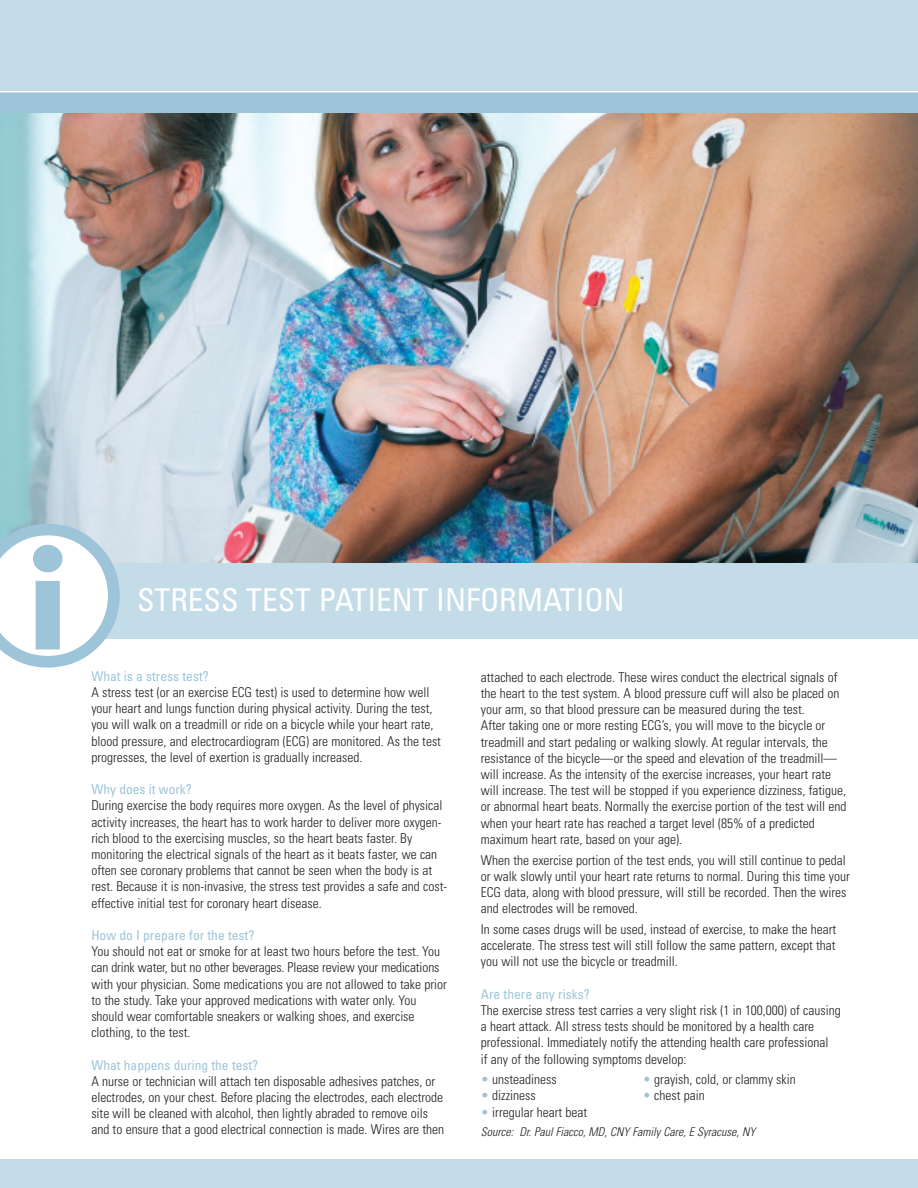
<style>
.page{position:relative;width:918px;height:1188px;background:#fff}
.page>*{position:absolute;margin:0;border:0;box-sizing:border-box;transform-origin:0 0}
.t1{font:condensed 31.5px "Univers";color:#fff}
.t2{font:300 condensed 13.5px/16.2px "Univers";color:#231f20}
.t3{font:condensed 13.5px "Univers";color:#9ec4da}
.t4{font:italic 300 condensed 12px "Univers";color:#231f20}
.s1{color:#9ec4da}
</style>
<div class="page">
<img style="left:0;top:112px;width:917px;height:450px">
<div style="left:0;top:0;width:918px;height:92px;background:#c3dce8"></div>
<div style="left:0;top:92px;width:918px;height:20px;background:#9ec4da"></div>
<hr style="left:0;top:91px;width:918px;height:1px;background:#fff">
<div style="left:94px;top:564px;width:824px;height:75px;background:#c3dce8"></div>
<hr style="left:917px;top:0;width:1px;height:1188px;background:#c3dce8">
<div style="left:0;top:1159px;width:918px;height:29px;background:#c3dce8"></div>
<svg style="left:0;top:524px;width:120px;height:142px"></svg>
<h1 class="t1" style="left:137px;top:588px;width:489px">STRESS TEST PATIENT INFORMATION</h1>
<p class="t3" style="left:91px;top:671px;width:119px">What is a stress test?</p>
<p class="t2" style="left:91px;top:685px;width:351px">A stress test (or an exercise ECG test) is used to determine how well your heart and lungs function during physical activity. During the test, you will walk on a treadmill or ride on a bicycle while your heart rate, blood pressure, and electrocardiogram (ECG) are monitored. As the test progresses, the level of exertion is gradually increased.</p>
<p class="t3" style="left:91px;top:784px;width:102px">Why does it work?</p>
<p class="t2" style="left:91px;top:799px;width:357px">During exercise the body requires more oxygen. As the level of physical activity increases, the heart has to work harder to deliver more oxygen&shy;rich blood to the exercising muscles, so the heart beats faster. By monitoring the electrical signals of the heart as it beats faster, we can often see coronary problems that cannot be seen when the body is at rest. Because it is non-invasive, the stress test provides a safe and cost&shy;effective initial test for coronary heart disease.</p>
<p class="t3" style="left:91px;top:930px;width:164px">How do I prepare for the test?</p>
<p class="t2" style="left:91px;top:944px;width:357px">You should not eat or smoke for at least two hours before the test. You can drink water, but no other beverages. Please review your medications with your physician. Some medications you are not allowed to take prior to the study. Take your approved medications with water only. You should wear comfortable sneakers or walking shoes, and exercise clothing, to the test.</p>
<p class="t3" style="left:91px;top:1060px;width:168px">What happens during the test?</p>
<p class="t2" style="left:91px;top:1074px;width:354px">A nurse or technician will attach ten disposable adhesives patches, or electrodes, on your chest. Before placing the electrodes, each electrode site will be cleaned with alcohol, then lightly abraded to remove oils and to ensure that a good electrical connection is made. Wires are then</p>
<p class="t2" style="left:481px;top:670px;width:367px">attached to each electrode. These wires conduct the electrical signals of the heart to the test system. A blood pressure cuff will also be placed on your arm, so that blood pressure can be measured during the test.<br>After taking one or more resting ECG’s, you will move to the bicycle or treadmill and start pedaling or walking slowly. At regular intervals, the resistance of the bicycle—or the speed and elevation of the treadmill— will increase. As the intensity of the exercise increases, your heart rate will increase. The test will be stopped if you experience dizziness, fatigue, or abnormal heart beats. Normally the exercise portion of the test will end when your heart rate has reached a target level (85% of a predicted maximum heart rate, based on your age).</p>
<p class="t2" style="left:481px;top:853px;width:370px">When the exercise portion of the test ends, you will still continue to pedal or walk slowly until your heart rate returns to normal. During this time your ECG data, along with blood pressure, will still be recorded. Then the wires and electrodes will be removed.</p>
<p class="t2" style="left:481px;top:922px;width:357px;text-align:justify">In some cases drugs will be used, instead of exercise, to make the heart accelerate. The stress test will still follow the same pattern, except that you will not use the bicycle or treadmill.</p>
<p class="t3" style="left:481px;top:989px;width:110px">Are there any risks?</p>
<p class="t2" style="left:481px;top:1003px;width:361px">The exercise stress test carries a very slight risk (1 in 100,000) of causing a heart attack. All stress tests should be monitored by a health care professional. Immediately notify the attending health care professional<br>if any of the following symptoms develop:</p>
<p class="t2" style="left:481px;top:1073px;width:77px"><span class="s1">•</span> unsteadiness</p>
<p class="t2" style="left:643px;top:1073px;width:154px"><span class="s1">•</span> grayish, cold, or clammy skin</p>
<p class="t2" style="left:481px;top:1089px;width:56px"><span class="s1">•</span> dizziness</p>
<p class="t2" style="left:643px;top:1089px;width:63px"><span class="s1">•</span> chest pain</p>
<p class="t2" style="left:481px;top:1105px;width:108px"><span class="s1">•</span> irregular heart beat</p>
<p class="t4" style="left:481px;top:1127px;width:276px">Source: Dr. Paul Fiacco, MD, CNY Family Care, E Syracuse, NY</p>
</div>
